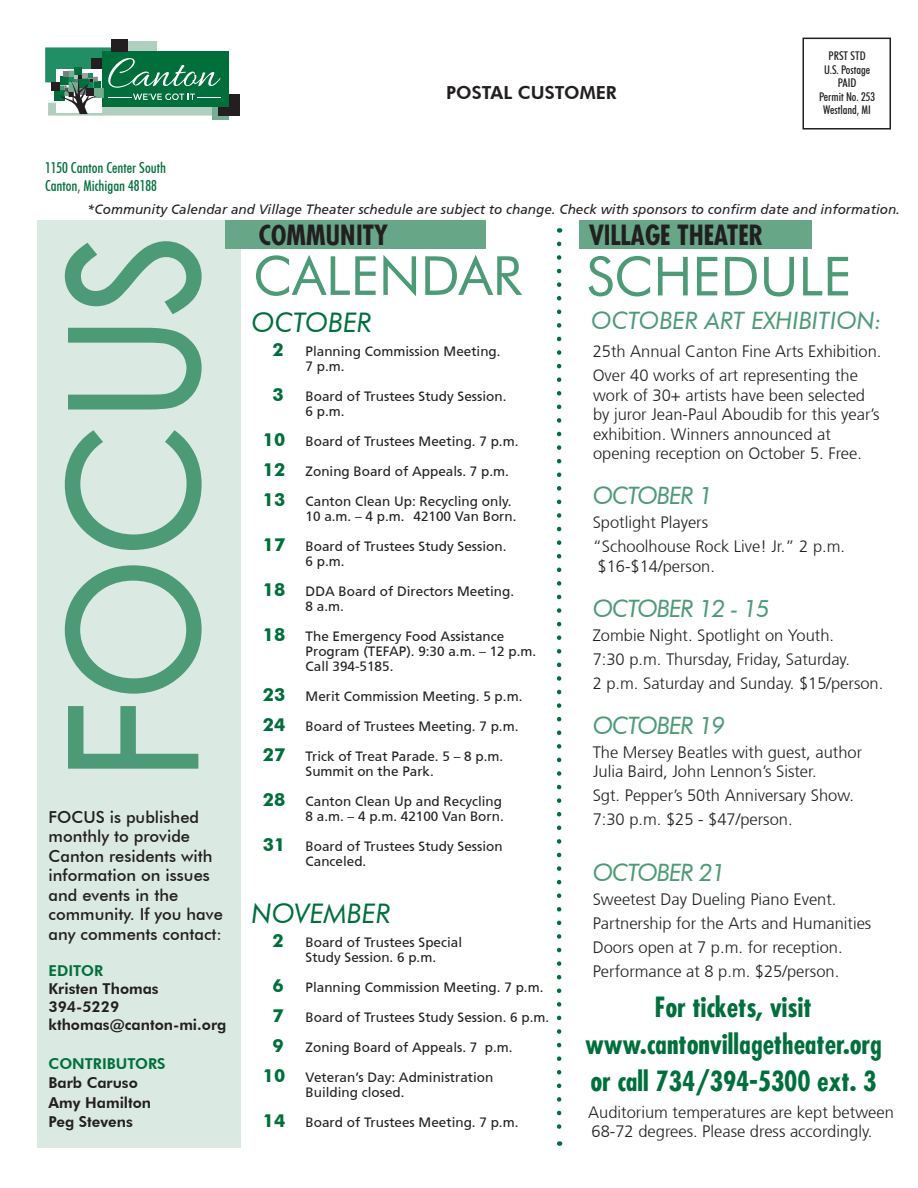
<style>
.page{position:relative;width:918px;height:1188px;background:#fff}
.page>*{position:absolute;margin:0;border:0;box-sizing:border-box;transform-origin:0 0}
.t1{font:54px "Futura BT";color:#4d9a77}
.t2{font:700 condensed 27px/36.9px "Futura";color:#006f3c;text-align:center}
.t3{font:700 condensed 27px "Futura";color:#231f20}
.t4{font:italic 27px "Futura BT";color:#006f3c}
.t5{font:italic 24px "Futura BT";letter-spacing:-.04em;color:#4d9a77}
.t6{font:italic 24px "Futura BT";color:#4d9a77}
.t7{font:800 18px "Futura BT";color:#231f20}
.t8{font:300 16.5px/24px "Frutiger";color:#231f20}
.t9{font:500 16.5px/19.5px "Futura BT";color:#231f20}
.t10{font:800 15px/18px "Futura BT";color:#231f20}
.t11{font:500 condensed 15px/18px "Futura BT";color:#006f3c}
.t12{font:13.5px/15px "Frutiger Roman";color:#231f20}
.t13{font:italic 13.5px "Frutiger";color:#231f20}
.t14{font:500 condensed 12px/13.5px "Futura BT";color:#231f20;text-align:center}
.s1{color:#006f3c}
.s2{font-family:"Futura BT";font-weight:700;font-size:18px;color:#006f3c}
</style>
<div class="page">
<div style="left:802px;top:38px;width:89px;height:92px;border:2px solid #231f20"></div>
<hr style="left:917px;top:36px;width:1px;height:1116px;background:#006f3c">
<div style="left:38px;top:220px;width:204px;height:928px;background:#dae9e1"></div>
<svg style="left:64px;top:241px;width:138px;height:528px"></svg>
<div style="left:226px;top:220px;width:260px;height:28px;background:#67a788"></div>
<svg style="left:557px;top:244px;width:4px;height:902px"></svg>
<div style="left:579px;top:221px;width:233px;height:28px;background:#67a788"></div>
<div style="left:126px;top:41px;width:31px;height:17px;background:#b0cfbf"></div>
<div style="left:212px;top:103px;width:17px;height:17px;background:#75ae92"></div>
<div style="left:218px;top:94px;width:21px;height:22px;background:#231f20"></div>
<div style="left:102px;top:51px;width:127px;height:56px;background:#006f3c"></div>
<div style="left:111px;top:39px;width:17px;height:12px;background:#231f20"></div>
<svg style="left:45px;top:47px;width:176px;height:69px"></svg>
<p class="t11" style="left:45px;top:159px;width:123px">1150 Canton Center South<br>Canton, Michigan 48188</p>
<p class="t7" style="left:446px;top:82px;width:172px">POSTAL CUSTOMER</p>
<p class="t14" style="left:819px;top:49px;width:57px">PRST STD<br>U.S. Postage<br>PAID<br>Permit No. 253<br>Westland, MI</p>
<p class="t13" style="left:87px;top:202px;width:814px">*Community Calendar and Village Theater schedule are subject to change. Check with sponsors to confirm date and information.</p>
<p class="t9" style="left:49px;top:807px;width:176px">FOCUS is published monthly to provide<br>Canton residents with information on issues and events in the community. If you have any comments contact:</p>
<p class="t10" style="left:49px;top:961px;width:179px"><span class="s1">EDITOR<br></span>Kristen Thomas<br>394-5229 kthomas@canton-mi.org</p>
<p class="t10" style="left:49px;top:1053px;width:119px;line-height:19.5px"><span class="s1">CONTRIBUTORS<br></span>Barb Caruso<br>Amy Hamilton<br>Peg Stevens</p>
<p class="t3" style="left:259px;top:217px;width:131px">COMMUNITY</p>
<p class="t1" style="left:253px;top:243px;width:270px">CALENDAR</p>
<p class="t4" style="left:252px;top:306px;width:122px">OCTOBER</p>
<p class="t12" style="left:306px;top:343px;width:197px;text-indent:-33px"><span class="s2">2</span> Planning Commission Meeting.<br>7 p.m.</p>
<p class="t12" style="left:306px;top:388px;width:202px;text-indent:-33px"><span class="s2">3</span> Board of Trustees Study Session.<br>6 p.m.</p>
<p class="t12" style="left:263px;top:433px;width:257px"><span class="s2">10</span> Board of Trustees Meeting. 7 p.m.</p>
<p class="t12" style="left:263px;top:463px;width:248px"><span class="s2">12</span> Zoning Board of Appeals. 7 p.m.</p>
<p class="t12" style="left:306px;top:493px;width:212px;text-indent:-43px"><span class="s2">13</span> Canton Clean Up: Recycling only.<br>10 a.m. – 4 p.m. 42100 Van Born.</p>
<p class="t12" style="left:306px;top:538px;width:202px;text-indent:-43px"><span class="s2">17</span> Board of Trustees Study Session.<br>6 p.m.</p>
<p class="t12" style="left:306px;top:583px;width:210px;text-indent:-43px"><span class="s2">18</span> DDA Board of Directors Meeting.<br>8 a.m.</p>
<p class="t12" style="left:306px;top:628px;width:232px;text-indent:-43px"><span class="s2">18</span> The Emergency Food Assistance<br>Program (TEFAP). 9:30 a.m. – 12 p.m.<br>Call 394-5185.</p>
<p class="t12" style="left:263px;top:688px;width:261px"><span class="s2">23</span> Merit Commission Meeting. 5 p.m.</p>
<p class="t12" style="left:263px;top:718px;width:257px"><span class="s2">24</span> Board of Trustees Meeting. 7 p.m.</p>
<p class="t12" style="left:306px;top:748px;width:199px;text-indent:-43px"><span class="s2">27</span> Trick of Treat Parade. 5 – 8 p.m.<br>Summit on the Park.</p>
<p class="t12" style="left:263px;top:793px;width:242px;text-align:right"><span class="s2">28</span> Canton Clean Up and Recycling<br>8 a.m. – 4 p.m. 42100 Van Born.</p>
<p class="t12" style="left:306px;top:838px;width:199px;text-indent:-43px"><span class="s2">31</span> Board of Trustees Study Session<br>Canceled.</p>
<p class="t4" style="left:252px;top:897px;width:140px">NOVEMBER</p>
<p class="t12" style="left:273px;top:934px;width:191px;text-align:center"><span class="s2">2</span> Board of Trustees Special<br>Study Session. 6 p.m.</p>
<p class="t12" style="left:273px;top:979px;width:272px"><span class="s2">6</span> Planning Commission Meeting. 7 p.m.</p>
<p class="t12" style="left:273px;top:1009px;width:278px"><span class="s2">7</span> Board of Trustees Study Session. 6 p.m.</p>
<p class="t12" style="left:273px;top:1039px;width:242px"><span class="s2">9</span> Zoning Board of Appeals. 7 p.m.</p>
<p class="t12" style="left:306px;top:1069px;width:189px;text-indent:-43px"><span class="s2">10</span> Veteran’s Day: Administration<br>Building closed.</p>
<p class="t12" style="left:263px;top:1114px;width:257px"><span class="s2">14</span> Board of Trustees Meeting. 7 p.m.</p>
<p class="t3" style="left:589px;top:217px;width:176px">VILLAGE THEATER</p>
<p class="t1" style="left:586px;top:243px;width:266px">SCHEDULE</p>
<p class="t6" style="left:591px;top:306px;width:292px">OCTOBER ART EXHIBITION:</p>
<p class="t8" style="left:593px;top:340px;width:290px">25th Annual Canton Fine Arts Exhibition.<br>Over 40 works of art representing the</p>
<p class="t8" style="left:593px;top:385px;width:288px;line-height:19.5px">work of 30+ artists have been selected by juror Jean-Paul Aboudib for this year’s exhibition. Winners announced at opening reception on October 5. Free.</p>
<p class="t5" style="left:593px;top:481px;width:121px">OCTOBER 1</p>
<p class="t8" style="left:593px;top:511px;width:254px">Spotlight Players<br>“Schoolhouse Rock Live! Jr.” 2 p.m.</p>
<p class="t8" style="left:598px;top:554px;width:119px">$16-$14/person.</p>
<p class="t5" style="left:593px;top:594px;width:179px">OCTOBER 12 - 15</p>
<p class="t8" style="left:593px;top:623px;width:292px">Zombie Night. Spotlight on Youth.<br>7:30 p.m. Thursday, Friday, Saturday.<br>2 p.m. Saturday and Sunday. $15/person.</p>
<p class="t5" style="left:593px;top:711px;width:134px">OCTOBER 19</p>
<p class="t8" style="left:593px;top:742px;width:271px;line-height:19.5px">The Mersey Beatles with guest, author<br>Julia Baird, John Lennon’s Sister.</p>
<p class="t8" style="left:593px;top:784px;width:263px">Sgt. Pepper’s 50th Anniversary Show.<br>7:30 p.m. $25 - $47/person.</p>
<p class="t5" style="left:593px;top:858px;width:134px">OCTOBER 21</p>
<p class="t8" style="left:593px;top:887px;width:280px">Sweetest Day Dueling Piano Event.<br>Partnership for the Arts and Humanities Doors open at 7 p.m. for reception.<br>Performance at 8 p.m. $25/person.</p>
<p class="t2" style="left:585px;top:988px;width:298px">For tickets, visit www.cantonvillagetheater.org or call 734/394-5300 ext. 3</p>
<p class="t8" style="left:588px;top:1102px;width:307px;line-height:19.5px">Auditorium temperatures are kept between<br>68-72 degrees. Please dress accordingly.</p>
</div>
